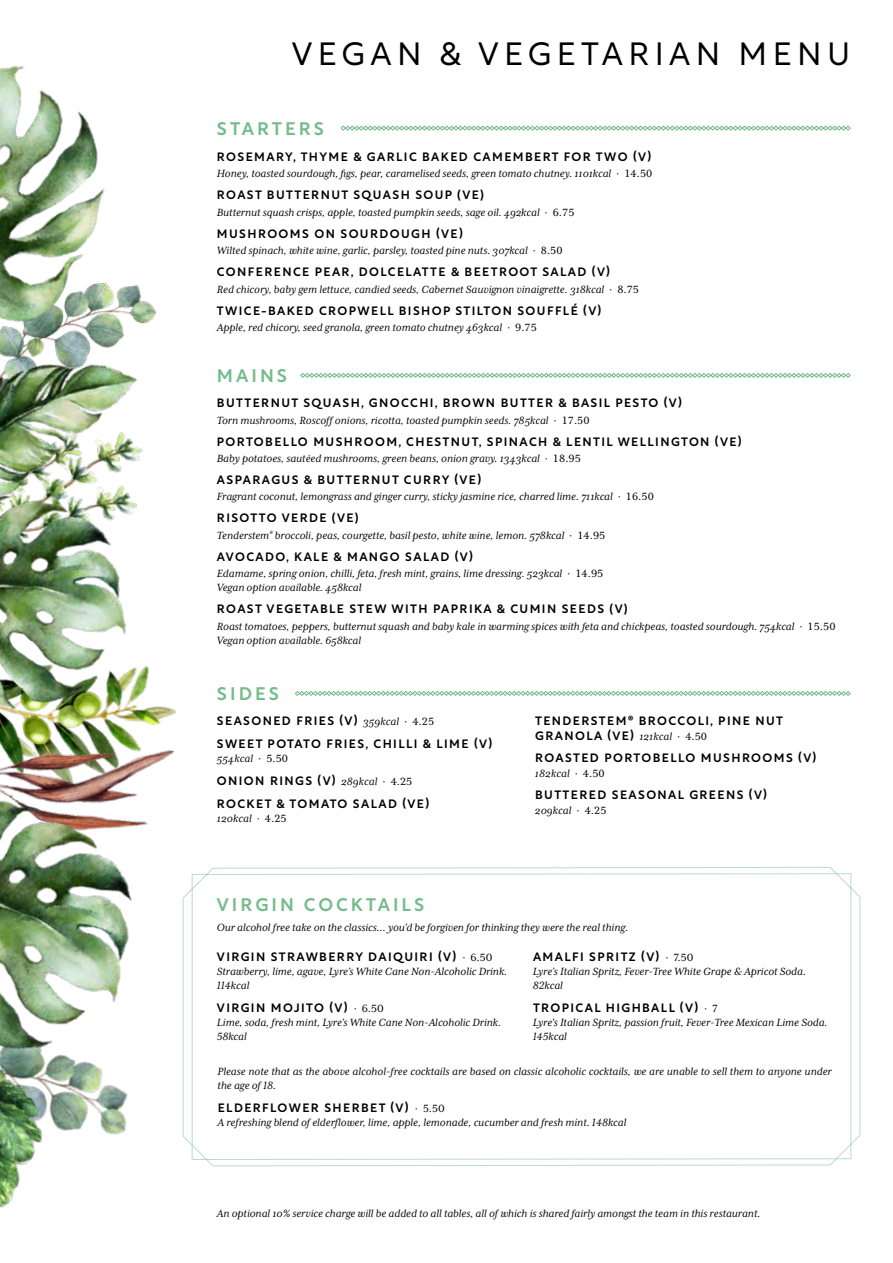
<style>
.page{position:relative;width:893px;height:1263px;background:#fff}
.page>*{position:absolute;margin:0;border:0;box-sizing:border-box;transform-origin:0 0}
.t1{font:300 31.95px "Rustica";letter-spacing:.17em;color:#000}
.t2{font:500 18px "Rustica";letter-spacing:.17em;color:#75bb8c}
.t3{font:italic 12px/14.2px "Mrs Eaves XL Serif OT";color:#000}
.t4{font:500 12px/22.8px "Rustica";letter-spacing:.12em;color:#000}
.s1{font-style:normal}
.s2{font-family:"Mrs Eaves XL Serif OT";font-weight:400;font-style:italic}
.s3{font-family:"Mrs Eaves XL Serif OT";font-weight:400}
</style>
<div class="page">
<img style="left:0;top:66px;width:105px;height:212px">
<img style="left:94px;top:1082px;width:34px;height:53px">
<img style="left:0;top:1082px;width:94px;height:126px">
<img style="left:0;top:278px;width:157px;height:145px">
<img style="left:0;top:772px;width:148px;height:310px">
<img style="left:0;top:423px;width:177px;height:349px">
<svg style="left:182px;top:867px;width:679px;height:299px"></svg>
<svg style="left:191px;top:873px;width:661px;height:287px"></svg>
<svg style="left:341px;top:126px;width:510px;height:5px"></svg>
<svg style="left:300px;top:373px;width:551px;height:5px"></svg>
<svg style="left:295px;top:691px;width:556px;height:5px"></svg>
<h1 class="t1" style="left:292px;top:26px;width:560px">VEGAN &amp; VEGETARIAN MENU</h1>
<h2 class="t2" style="left:217px;top:113px;width:109px">STARTERS</h2>
<p class="t4" style="left:217px;top:144px;width:436px">ROSEMARY, THYME &amp; GARLIC BAKED CAMEMBERT FOR TWO (V)</p>
<p class="t3" style="left:217px;top:167px;width:437px">Honey, toasted sourdough, figs, pear, caramelised seeds, green tomato chutney. 1101kcal <span class="s1">· 14.50</span></p>
<p class="t4" style="left:217px;top:182px;width:269px">ROAST BUTTERNUT SQUASH SOUP (VE)</p>
<p class="t3" style="left:217px;top:205px;width:359px">Butternut squash crisps, apple, toasted pumpkin seeds, sage oil. 492kcal <span class="s1">· 6.75</span></p>
<p class="t4" style="left:217px;top:221px;width:247px">MUSHROOMS ON SOURDOUGH (VE)</p>
<p class="t3" style="left:217px;top:244px;width:347px">Wilted spinach, white wine, garlic, parsley, toasted pine nuts. 307kcal <span class="s1">· 8.50</span></p>
<p class="t4" style="left:217px;top:259px;width:395px">CONFERENCE PEAR, DOLCELATTE &amp; BEETROOT SALAD (V)</p>
<p class="t3" style="left:217px;top:282px;width:424px">Red chicory, baby gem lettuce, candied seeds, Cabernet Sauvignon vinaigrette. 318kcal <span class="s1">· 8.75</span></p>
<p class="t4" style="left:217px;top:298px;width:386px">TWICE-BAKED CROPWELL BISHOP STILTON SOUFFLÉ (V)</p>
<p class="t3" style="left:217px;top:320px;width:322px">Apple, red chicory, seed granola, green tomato chutney 463kcal <span class="s1">· 9.75</span></p>
<h2 class="t2" style="left:217px;top:360px;width:72px">MAINS</h2>
<p class="t4" style="left:217px;top:390px;width:467px">BUTTERNUT SQUASH, GNOCCHI, BROWN BUTTER &amp; BASIL PESTO (V)</p>
<p class="t3" style="left:217px;top:413px;width:374px">Torn mushrooms, Roscoff onions, ricotta, toasted pumpkin seeds. 785kcal <span class="s1">· 17.50</span></p>
<p class="t4" style="left:217px;top:429px;width:526px">PORTOBELLO MUSHROOM, CHESTNUT, SPINACH &amp; LENTIL WELLINGTON (VE)</p>
<p class="t3" style="left:217px;top:451px;width:366px">Baby potatoes, sautéed mushrooms, green beans, onion gravy. 1343kcal <span class="s1">· 18.95</span></p>
<p class="t4" style="left:217px;top:467px;width:266px">ASPARAGUS &amp; BUTTERNUT CURRY (VE)</p>
<p class="t3" style="left:217px;top:490px;width:439px">Fragrant coconut, lemongrass and ginger curry, sticky jasmine rice, charred lime. 711kcal <span class="s1">· 16.50</span></p>
<p class="t4" style="left:217px;top:505px;width:143px">RISOTTO VERDE (VE)</p>
<p class="t3" style="left:217px;top:528px;width:390px">Tenderstem<sup>®</sup> broccoli, peas, courgette, basil pesto, white wine, lemon. 578kcal <span class="s1">· 14.95</span></p>
<p class="t4" style="left:217px;top:544px;width:257px">AVOCADO, KALE &amp; MANGO SALAD (V)</p>
<p class="t3" style="left:217px;top:566px;width:388px">Edamame, spring onion, chilli, feta, fresh mint, grains, lime dressing. 523kcal <span class="s1">· 14.95<br></span>Vegan option available. 458kcal</p>
<p class="t4" style="left:217px;top:596px;width:412px">ROAST VEGETABLE STEW WITH PAPRIKA &amp; CUMIN SEEDS (V)</p>
<p class="t3" style="left:217px;top:619px;width:620px">Roast tomatoes, peppers, butternut squash and baby kale in warming spices with feta and chickpeas, toasted sourdough. 754kcal <span class="s1">· 15.50<br></span>Vegan option available. 658kcal</p>
<h2 class="t2" style="left:217px;top:678px;width:64px">SIDES</h2>
<p class="t4" style="left:217px;top:708px;width:277px">SEASONED FRIES (V) <span class="s2">359kcal</span> <span class="s3">· 4.25<br></span>SWEET POTATO FRIES, CHILLI &amp; LIME (V)</p>
<p class="t3" style="left:217px;top:752px;width:73px">554kcal <span class="s1">· 5.50</span></p>
<p class="t4" style="left:217px;top:768px;width:214px">ONION RINGS (V) <span class="s2">289kcal</span> <span class="s3">· 4.25<br></span>ROCKET &amp; TOMATO SALAD (VE)</p>
<p class="t3" style="left:217px;top:811px;width:71px">120kcal <span class="s1">· 4.25</span></p>
<h2 class="t2" style="left:217px;top:889px;width:209px">VIRGIN COCKTAILS</h2>
<p class="t4" style="left:535px;top:712px;width:249px;line-height:14.2px">TENDERSTEM® BROCCOLI, PINE NUT<br>GRANOLA (VE) <span class="s2">121kcal</span> <span class="s3">· 4.50</span></p>
<p class="t4" style="left:535px;top:745px;width:283px">ROASTED PORTOBELLO MUSHROOMS (V)</p>
<p class="t3" style="left:535px;top:766px;width:71px">182kcal <span class="s1">· 4.50</span></p>
<p class="t4" style="left:535px;top:782px;width:233px">BUTTERED SEASONAL GREENS (V)</p>
<p class="t3" style="left:535px;top:803px;width:73px">209kcal <span class="s1">· 4.25</span></p>
<p class="t3" style="left:217px;top:921px;width:413px">Our alcohol free take on the classics… you’d be forgiven for thinking they were the real thing.</p>
<p class="t4" style="left:533px;top:944px;width:162px">AMALFI SPRITZ (V) <span class="s3">· 7.50</span></p>
<p class="t3" style="left:533px;top:964px;width:275px">Lyre’s Italian Spritz, Fever-Tree White Grape &amp; Apricot Soda.<br>82kcal</p>
<p class="t4" style="left:533px;top:995px;width:186px">TROPICAL HIGHBALL (V) <span class="s3">· 7</span></p>
<p class="t3" style="left:533px;top:1015px;width:296px">Lyre's Italian Spritz, passion fruit, Fever-Tree Mexican Lime Soda.<br>145kcal</p>
<p class="t3" style="left:218px;top:1064px;width:616px">Please note that as the above alcohol-free cocktails are based on classic alcoholic cocktails, we are unable to sell them to anyone under the age of 18.</p>
<p class="t4" style="left:218px;top:1094px;width:229px">ELDERFLOWER SHERBET (V) <span class="s3">· 5.50</span></p>
<p class="t3" style="left:218px;top:1115px;width:410px">A refreshing blend of elderflower, lime, apple, lemonade, cucumber and fresh mint. 148kcal</p>
<p class="t4" style="left:217px;top:944px;width:277px">VIRGIN STRAWBERRY DAIQUIRI (V) <span class="s3">· 6.50</span></p>
<p class="t3" style="left:217px;top:964px;width:292px">Strawberry, lime, agave, Lyre’s White Cane Non-Alcoholic Drink.<br>114kcal</p>
<p class="t4" style="left:217px;top:995px;width:168px">VIRGIN MOJITO (V) <span class="s3">· 6.50</span></p>
<p class="t3" style="left:217px;top:1015px;width:286px">Lime, soda, fresh mint, Lyre’s White Cane Non-Alcoholic Drink.<br>58kcal</p>
<p class="t3" style="left:217px;top:1206px;width:545px">An optional 10% service charge will be added to all tables, all of which is shared fairly amongst the team in this restaurant.</p>
</div>
